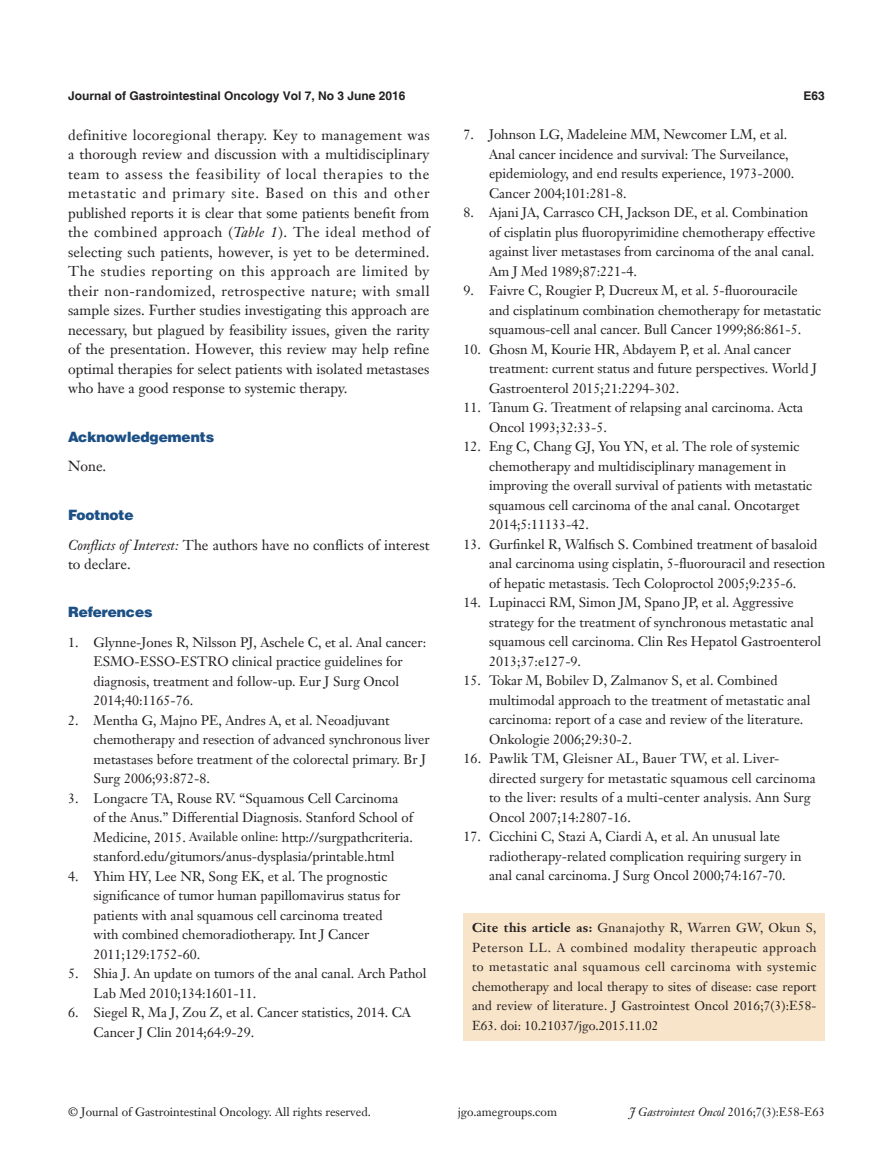
<style>
.page{position:relative;width:893px;height:1170px;background:#fff}
.page>*{position:absolute;margin:0;border:0;box-sizing:border-box;transform-origin:0 0}
.t1{font:14.25px/19.5px "Janson Text LT";color:#231f20;text-align:justify}
.t2{font:900 14.25px "Helvetica";color:#1c5085}
.t3{font:13.5px/19.5px "Janson Text LT";color:#231f20}
.t4{font:12.75px/19.5px "Janson Text LT";letter-spacing:.01em;color:#231f20;text-align:justify}
.t5{font:12px "Janson Text LT";color:#231f20}
.t6{font:700 12px "Helvetica";color:#231f20}
.t7{font:italic 12px "Janson Text LT";color:#231f20}
.s1{font-style:italic}
.s2{font-size:12.75px}
.s3{font-weight:700}
.s4{font-style:normal}
</style>
<div class="page">
<div style="left:463px;top:912px;width:362px;height:128px;background:#f8e4c9"></div>
<p class="t6" style="left:68px;top:88px;width:339px">Journal of Gastrointestinal Oncology Vol 7, No 3 June 2016</p>
<p class="t6" style="left:804px;top:88px;width:23px">E63</p>
<p class="t1" style="left:68px;top:125px;width:363px">definitive locoregional therapy. Key to management was a thorough review and discussion with a multidisciplinary team to assess the feasibility of local therapies to the metastatic and primary site. Based on this and other published reports it is clear that some patients benefit from the combined approach (<span class="s1">Table 1</span>). The ideal method of selecting such patients, however, is yet to be determined.<br>The studies reporting on this approach are limited by their non-randomized, retrospective nature; with small sample sizes. Further studies investigating this approach are necessary, but plagued by feasibility issues, given the rarity of the presentation. However, this review may help refine optimal therapies for select patients with isolated metastases who have a good response to systemic therapy.</p>
<p class="t2" style="left:68px;top:428px;width:148px">Acknowledgements</p>
<p class="t1" style="left:68px;top:456px;width:40px">None.</p>
<p class="t2" style="left:68px;top:506px;width:67px">Footnote</p>
<p class="t1" style="left:68px;top:534px;width:363px"><span class="s1">Conflicts of Interest:</span> The authors have no conflicts of interest to declare.</p>
<p class="t2" style="left:68px;top:602px;width:86px">References</p>
<p class="t3" style="left:94px;top:632px;width:334px;text-indent:-26px">1. Glynne-Jones R, Nilsson PJ, Aschele C, et al. Anal cancer:<br>ESMO-ESSO-ESTRO clinical practice guidelines for diagnosis, treatment and follow-up. Eur J Surg Oncol 2014;40:1165-76.</p>
<p class="t3" style="left:94px;top:710px;width:338px;text-indent:-26px">2. Mentha G, Majno PE, Andres A, et al. Neoadjuvant chemotherapy and resection of advanced synchronous liver metastases before treatment of the colorectal primary. Br J Surg 2006;93:872-8.</p>
<p class="t3" style="left:94px;top:788px;width:321px;text-indent:-26px">3. Longacre TA, Rouse RV. “Squamous Cell Carcinoma of the Anus.” Differential Diagnosis. Stanford School of Medicine, 2015. <span class="s2">Available online:</span> http://surgpathcriteria. stanford.edu/gitumors/anus-dysplasia/printable.html</p>
<p class="t3" style="left:94px;top:866px;width:308px;text-indent:-26px">4. Yhim HY, Lee NR, Song EK, et al. The prognostic significance of tumor human papillomavirus status for patients with anal squamous cell carcinoma treated with combined chemoradiotherapy. Int J Cancer 2011;129:1752-60.</p>
<p class="t3" style="left:94px;top:963px;width:334px;text-indent:-26px">5. Shia J. An update on tumors of the anal canal. Arch Pathol<br>Lab Med 2010;134:1601-11.</p>
<p class="t3" style="left:94px;top:1002px;width:319px;text-indent:-26px">6. Siegel R, Ma J, Zou Z, et al. Cancer statistics, 2014. CA<br>Cancer J Clin 2014;64:9-29.</p>
<p class="t3" style="left:489px;top:125px;width:307px;text-indent:-26px">7. Johnson LG, Madeleine MM, Newcomer LM, et al.<br>Anal cancer incidence and survival: The Surveilance, epidemiology, and end results experience, 1973-2000.<br>Cancer 2004;101:281-8.</p>
<p class="t3" style="left:489px;top:203px;width:328px;text-indent:-26px">8. Ajani JA, Carrasco CH, Jackson DE, et al. Combination of cisplatin plus fluoropyrimidine chemotherapy effective against liver metastases from carcinoma of the anal canal.<br>Am J Med 1989;87:221-4.</p>
<p class="t3" style="left:489px;top:280px;width:334px;text-indent:-26px">9. Faivre C, Rougier P, Ducreux M, et al. 5-fluorouracile and cisplatinum combination chemotherapy for metastatic squamous-cell anal cancer. Bull Cancer 1999;86:861-5.</p>
<p class="t3" style="left:489px;top:339px;width:330px;text-indent:-26px">10. Ghosn M, Kourie HR, Abdayem P, et al. Anal cancer treatment: current status and future perspectives. World J<br>Gastroenterol 2015;21:2294-302.</p>
<p class="t3" style="left:489px;top:397px;width:316px;text-indent:-26px">11. Tanum G. Treatment of relapsing anal carcinoma. Acta<br>Oncol 1993;32:33-5.</p>
<p class="t3" style="left:489px;top:436px;width:325px;text-indent:-26px">12. Eng C, Chang GJ, You YN, et al. The role of systemic chemotherapy and multidisciplinary management in improving the overall survival of patients with metastatic squamous cell carcinoma of the anal canal. Oncotarget 2014;5:11133-42.</p>
<p class="t3" style="left:489px;top:534px;width:338px;text-indent:-26px">13. Gurfinkel R, Walfisch S. Combined treatment of basaloid anal carcinoma using cisplatin, 5-fluorouracil and resection of hepatic metastasis. Tech Coloproctol 2005;9:235-6.</p>
<p class="t3" style="left:489px;top:592px;width:334px;text-indent:-26px">14. Lupinacci RM, Simon JM, Spano JP, et al. Aggressive strategy for the treatment of synchronous metastatic anal squamous cell carcinoma. Clin Res Hepatol Gastroenterol 2013;37:e127-9.</p>
<p class="t3" style="left:489px;top:670px;width:323px;text-indent:-26px">15. Tokar M, Bobilev D, Zalmanov S, et al. Combined multimodal approach to the treatment of metastatic anal carcinoma: report of a case and review of the literature.<br>Onkologie 2006;29:30-2.</p>
<p class="t3" style="left:489px;top:748px;width:328px;text-indent:-26px">16. Pawlik TM, Gleisner AL, Bauer TW, et al. Liver&shy;directed surgery for metastatic squamous cell carcinoma to the liver: results of a multi-center analysis. Ann Surg Oncol 2007;14:2807-16.</p>
<p class="t3" style="left:489px;top:826px;width:314px;text-indent:-26px">17. Cicchini C, Stazi A, Ciardi A, et al. An unusual late radiotherapy-related complication requiring surgery in anal canal carcinoma. J Surg Oncol 2000;74:167-70.</p>
<p class="t4" style="left:472px;top:918px;width:346px"><span class="s3">Cite this article as:</span> Gnanajothy R, Warren GW, Okun S, Peterson LL. A combined modality therapeutic approach to metastatic anal squamous cell carcinoma with systemic chemotherapy and local therapy to sites of disease: case report and review of literature. J Gastrointest Oncol 2016;7(3):E58- E63. doi: 10.21037/jgo.2015.11.02</p>
<p class="t5" style="left:68px;top:1104px;width:304px">© Journal of Gastrointestinal Oncology. All rights reserved.</p>
<p class="t5" style="left:458px;top:1104px;width:101px">jgo.amegroups.com</p>
<p class="t7" style="left:629px;top:1104px;width:197px">J Gastrointest Oncol <span class="s4">2016;7(3):E58-E63</span></p>
</div>
